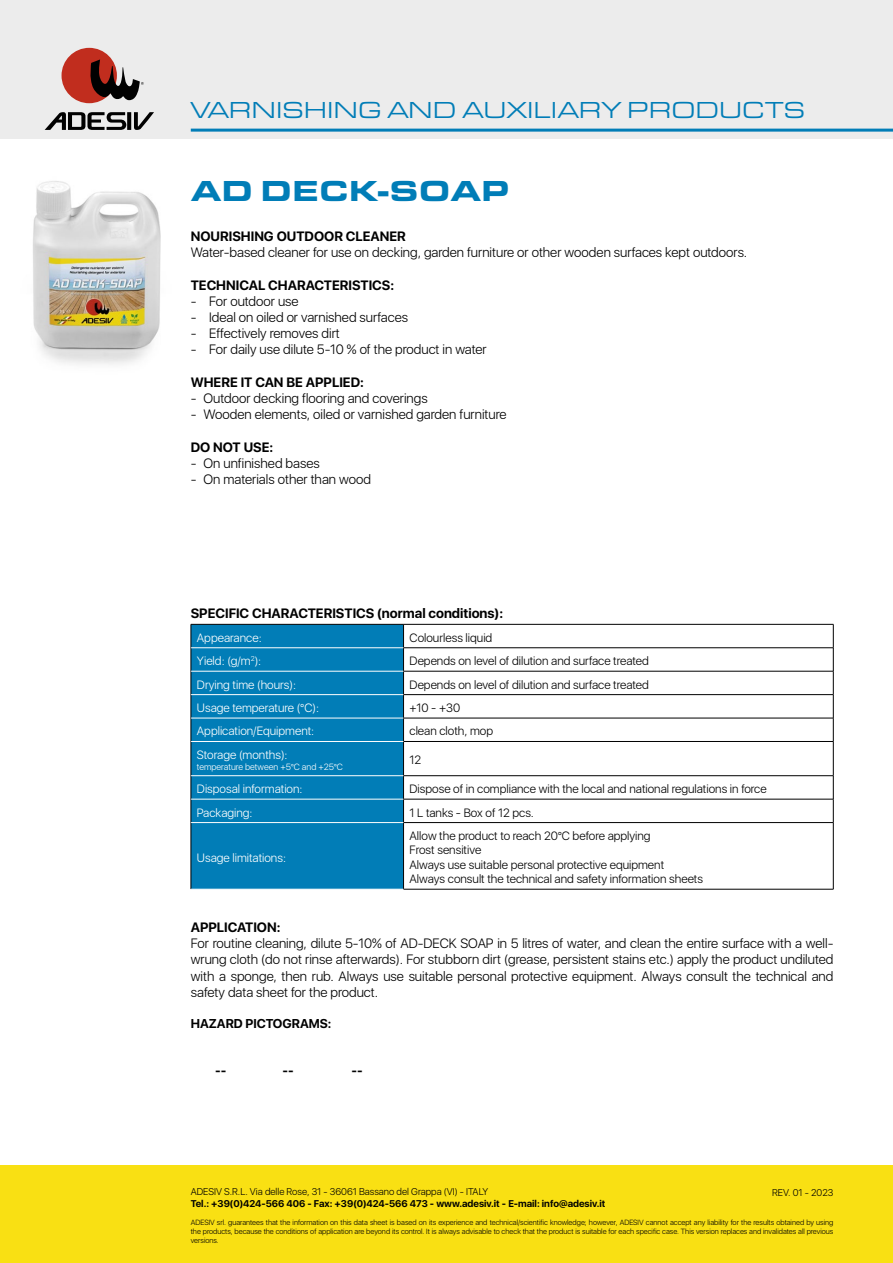
<style>
.page{position:relative;width:893px;height:1263px;background:#fff}
.page>*{position:absolute;margin:0;border:0;box-sizing:border-box;transform-origin:0 0}
.t1{font:900 30px "Eurostile Ext";color:#017db7}
.t2{font:24px "Eurostile Ext";color:#017db7}
.t3{font:300 13.5px/16.2px "SFUI Display";color:#010101;text-align:justify}
.t4{font:700 13.5px "SFUI Display";color:#010101}
.t5{font:700 12.75px "SFUI Display";color:#010101}
.t6{font:300 12px/14.4px "SFUI Display";color:#010101}
.t7{font:300 12px "SFUI Display";color:#fff}
.t8{font:700 9.75px "SFUI Display";color:#010101}
.t9{font:300 9.75px "SFUI Display";color:#010101}
.t10{font:300 9px "SFUI Display";color:#fff}
.t11{font:300 7.5px/9px "SFUI Display";color:#010101;text-align:justify}
</style>
<div class="page">
<div style="left:0;top:0;width:893px;height:139px;background:#ececec"></div>
<div style="left:0;top:1165px;width:893px;height:98px;background:#f9e013"></div>
<div style="left:62px;top:48px;width:55px;height:55px;background:#c12d1e;border-radius:50%"></div>
<svg style="left:90px;top:59px;width:54px;height:41px"></svg>
<svg style="left:45px;top:112px;width:109px;height:18px"></svg>
<hr style="left:191px;top:129px;width:702px;height:3px;background:#017db7">
<img style="left:33px;top:181px;width:128px;height:184px">
<div style="left:192px;top:625px;width:211px;height:264px;background:#017db7"></div>
<hr style="left:191px;top:624px;width:213px;height:1px;background:#010101">
<hr style="left:404px;top:624px;width:429px;height:1px;background:#010101">
<hr style="left:403px;top:647px;width:430px;height:1px;background:#010101">
<hr style="left:403px;top:671px;width:430px;height:1px;background:#010101">
<hr style="left:403px;top:694px;width:430px;height:1px;background:#010101">
<svg style="left:191px;top:624px;width:1px;height:117px"></svg>
<hr style="left:403px;top:718px;width:430px;height:1px;background:#010101">
<svg style="left:403px;top:624px;width:1px;height:117px"></svg>
<svg style="left:833px;top:624px;width:1px;height:117px"></svg>
<hr style="left:191px;top:741px;width:1px;height:35px;background:#010101">
<hr style="left:403px;top:741px;width:430px;height:1px;background:#010101">
<hr style="left:403px;top:742px;width:1px;height:33px;background:#010101">
<hr style="left:833px;top:742px;width:1px;height:33px;background:#010101">
<hr style="left:403px;top:775px;width:430px;height:1px;background:#010101">
<svg style="left:191px;top:776px;width:1px;height:46px"></svg>
<hr style="left:403px;top:799px;width:430px;height:1px;background:#010101">
<svg style="left:403px;top:776px;width:1px;height:46px"></svg>
<svg style="left:833px;top:776px;width:1px;height:46px"></svg>
<hr style="left:191px;top:822px;width:1px;height:67px;background:#010101">
<hr style="left:403px;top:822px;width:430px;height:1px;background:#010101">
<hr style="left:403px;top:823px;width:1px;height:66px;background:#010101">
<hr style="left:833px;top:823px;width:1px;height:66px;background:#010101">
<hr style="left:403px;top:889px;width:430px;height:1px;background:#010101">
<hr style="left:191px;top:647px;width:212px;height:1px;background:#fff">
<hr style="left:191px;top:671px;width:212px;height:1px;background:#fff">
<hr style="left:191px;top:694px;width:212px;height:1px;background:#fff">
<hr style="left:191px;top:718px;width:212px;height:1px;background:#fff">
<hr style="left:191px;top:741px;width:212px;height:1px;background:#fff">
<hr style="left:191px;top:775px;width:212px;height:1px;background:#fff">
<hr style="left:191px;top:799px;width:212px;height:1px;background:#fff">
<hr style="left:191px;top:822px;width:212px;height:1px;background:#fff">
<h2 class="t2" style="left:191px;top:93px;width:616px">VARNISHING AND AUXILIARY PRODUCTS</h2>
<h1 class="t1" style="left:191px;top:169px;width:320px">AD DECK-SOAP</h1>
<p class="t4" style="left:191px;top:228px;width:217px">NOURISHING OUTDOOR CLEANER</p>
<p class="t3" style="left:191px;top:245px;width:558px">Water-based cleaner for use on decking, garden furniture or other wooden surfaces kept outdoors.</p>
<p class="t4" style="left:191px;top:277px;width:205px">TECHNICAL CHARACTERISTICS:</p>
<p class="t3" style="left:191px;top:294px;width:109px">- For outdoor use</p>
<p class="t3" style="left:191px;top:310px;width:219px">- Ideal on oiled or varnished surfaces</p>
<p class="t3" style="left:191px;top:326px;width:151px">- Effectively removes dirt</p>
<p class="t3" style="left:191px;top:342px;width:297px">- For daily use dilute 5-10 % of the product in water</p>
<p class="t4" style="left:191px;top:374px;width:175px">WHERE IT CAN BE APPLIED:</p>
<p class="t3" style="left:191px;top:391px;width:238px">- Outdoor decking flooring and coverings</p>
<p class="t3" style="left:191px;top:407px;width:317px">- Wooden elements, oiled or varnished garden furniture</p>
<p class="t4" style="left:191px;top:439px;width:84px">DO NOT USE:</p>
<p class="t3" style="left:191px;top:456px;width:131px">- On unfinished bases</p>
<p class="t3" style="left:191px;top:472px;width:182px">- On materials other than wood</p>
<p class="t4" style="left:191px;top:606px;width:314px">SPECIFIC CHARACTERISTICS (normal conditions):</p>
<p class="t7" style="left:197px;top:629px;width:66px">Appearance:</p>
<p class="t6" style="left:410px;top:631px;width:84px">Colourless liquid</p>
<p class="t7" style="left:197px;top:653px;width:66px">Yield: (g/m<sup>2</sup>):</p>
<p class="t6" style="left:410px;top:654px;width:241px">Depends on level of dilution and surface treated</p>
<p class="t7" style="left:197px;top:676px;width:101px">Drying time (hours):</p>
<p class="t6" style="left:410px;top:678px;width:241px">Depends on level of dilution and surface treated</p>
<p class="t7" style="left:197px;top:700px;width:124px">Usage temperature (°C):</p>
<p class="t6" style="left:410px;top:701px;width:52px">+10 - +30</p>
<p class="t7" style="left:197px;top:723px;width:119px">Application/Equipment:</p>
<p class="t6" style="left:410px;top:725px;width:85px">clean cloth, mop</p>
<p class="t7" style="left:197px;top:747px;width:92px">Storage (months):</p>
<p class="t10" style="left:197px;top:760px;width:148px">temperature between +5°C and +25°C</p>
<p class="t6" style="left:410px;top:754px;width:13px">12</p>
<p class="t7" style="left:197px;top:781px;width:107px">Disposal information:</p>
<p class="t6" style="left:410px;top:782px;width:359px">Dispose of in compliance with the local and national regulations in force</p>
<p class="t7" style="left:197px;top:804px;width:57px">Packaging:</p>
<p class="t6" style="left:410px;top:806px;width:126px">1 L tanks - Box of 12 pcs.</p>
<p class="t7" style="left:197px;top:849px;width:91px">Usage limitations:</p>
<p class="t6" style="left:410px;top:829px;width:295px">Allow the product to reach 20°C before applying<br>Frost sensitive<br>Always use suitable personal protective equipment<br>Always consult the technical and safety information sheets</p>
<p class="t4" style="left:191px;top:919px;width:91px">APPLICATION:</p>
<p class="t3" style="left:191px;top:936px;width:644px">For routine cleaning, dilute 5-10% of AD-DECK SOAP in 5 litres of water, and clean the entire surface with a well&shy;wrung cloth (do not rinse afterwards). For stubborn dirt (grease, persistent stains etc.) apply the product undiluted with a sponge, then rub. Always use suitable personal protective equipment. Always consult the technical and safety data sheet for the product.</p>
<p class="t5" style="left:191px;top:1016px;width:142px">HAZARD PICTOGRAMS:</p>
<p class="t5" style="left:215px;top:1063px;width:13px">--</p>
<p class="t5" style="left:283px;top:1063px;width:13px">--</p>
<p class="t5" style="left:352px;top:1063px;width:13px">--</p>
<p class="t9" style="left:191px;top:1185px;width:299px">ADESIV S.R.L. Via delle Rose, 31 - 36061 Bassano del Grappa (VI) - ITALY</p>
<p class="t8" style="left:191px;top:1197px;width:416px">Tel.: +39(0)424-566 406 - Fax: +39(0)424-566 473 - www.adesiv.it - E-mail: info@adesiv.it</p>
<p class="t11" style="left:191px;top:1218px;width:644px">ADESIV srl. guarantees that the information on this data sheet is based on its experience and technical/scientific knowledge; however, ADESIV cannot accept any liability for the results obtained by using the products, because the conditions of application are beyond its control. It is always advisable to check that the product is suitable for each specific case. This version replaces and invalidates all previous versions.</p>
<p class="t9" style="left:772px;top:1186px;width:63px">REV. 01 - 2023</p>
</div>
